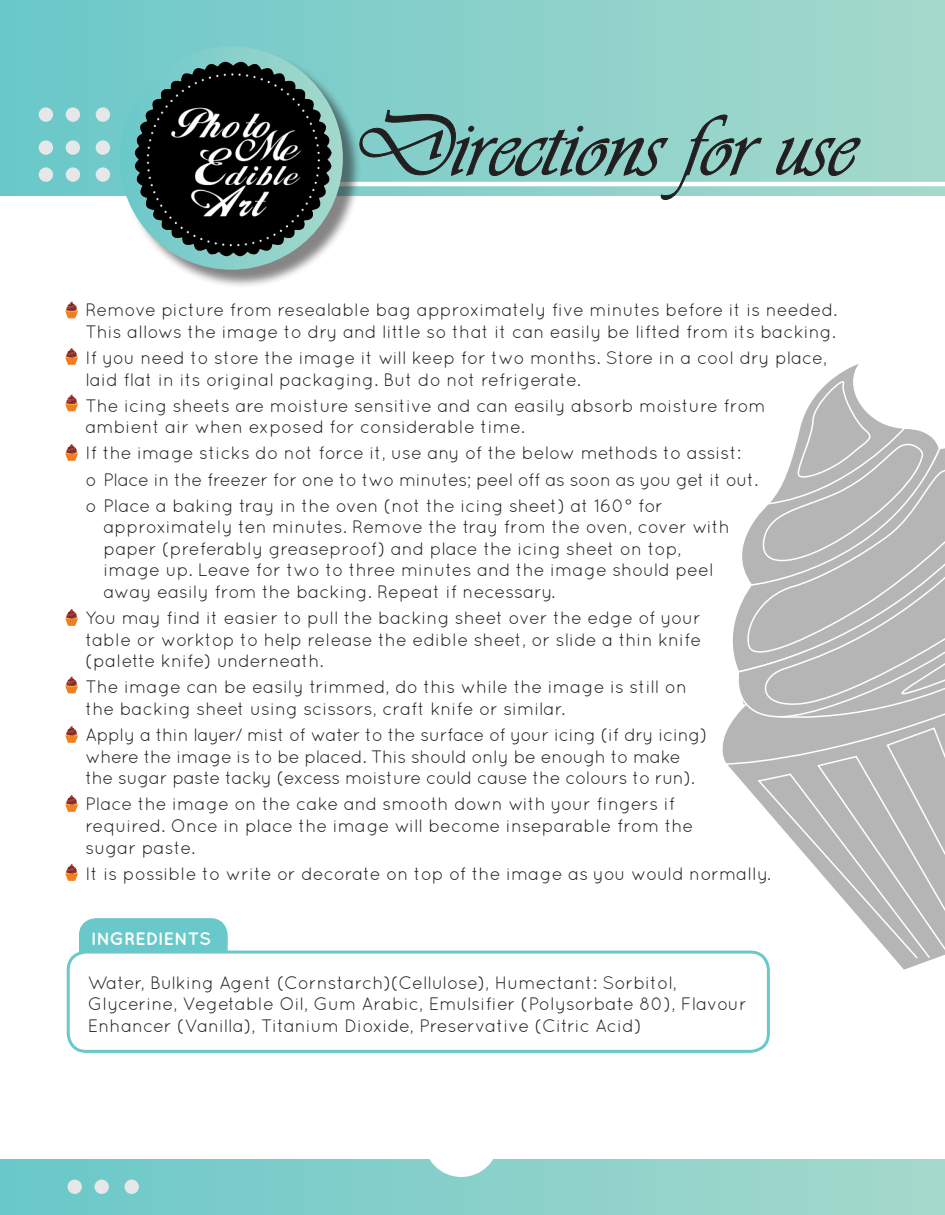
<style>
.page{position:relative;width:945px;height:1215px;background:#fff}
.page>*{position:absolute;margin:0;border:0;box-sizing:border-box;transform-origin:0 0}
.t1{font:90px "Vivaldii";color:#231f20}
.t2{font:18px/21.6px "Quicksand";color:#231f20}
.t3{font:18px/21.6px "Quicksand";letter-spacing:-.02em;color:#231f20;text-align:center}
.t4{font:700 18px "Quicksand";color:#fff}
</style>
<div class="page">
<svg style="left:722px;top:364px;width:223px;height:596px"></svg>
<div style="left:0;top:0;width:945px;height:195px;background:linear-gradient(to right,#6ac8c9,#a6d9cc)"></div>
<div style="left:39px;top:140px;width:14px;height:15px;background:#e6e7e9;border-radius:50%"></div>
<div style="left:39px;top:107px;width:14px;height:15px;background:#e6e7e9;border-radius:50%"></div>
<div style="left:39px;top:167px;width:14px;height:15px;background:#e6e7e9;border-radius:50%"></div>
<div style="left:66px;top:140px;width:14px;height:15px;background:#e6e7e9;border-radius:50%"></div>
<div style="left:66px;top:107px;width:14px;height:15px;background:#e6e7e9;border-radius:50%"></div>
<div style="left:66px;top:167px;width:14px;height:15px;background:#e6e7e9;border-radius:50%"></div>
<div style="left:96px;top:140px;width:14px;height:15px;background:#e6e7e9;border-radius:50%"></div>
<div style="left:96px;top:107px;width:14px;height:15px;background:#e6e7e9;border-radius:50%"></div>
<div style="left:96px;top:167px;width:14px;height:15px;background:#e6e7e9;border-radius:50%"></div>
<div style="left:1px;top:1159px;width:943px;height:55px;background:linear-gradient(to right,#6ac8c9,#a5d9cb)"></div>
<hr style="left:337px;top:182px;width:608px;height:4px;background:#fff">
<div style="left:424px;top:1102px;width:75px;height:75px;background:#fff;border-radius:50%"></div>
<svg style="left:65px;top:301px;width:13px;height:17px"></svg>
<svg style="left:65px;top:348px;width:13px;height:17px"></svg>
<svg style="left:65px;top:394px;width:13px;height:17px"></svg>
<svg style="left:65px;top:444px;width:13px;height:17px"></svg>
<svg style="left:65px;top:609px;width:13px;height:17px"></svg>
<svg style="left:65px;top:676px;width:13px;height:17px"></svg>
<svg style="left:65px;top:726px;width:13px;height:17px"></svg>
<svg style="left:65px;top:795px;width:13px;height:17px"></svg>
<svg style="left:65px;top:864px;width:13px;height:17px"></svg>
<svg style="left:362px;top:110px;width:400px;height:90px;background:#8fc8c2"></svg>
<svg style="left:776px;top:137px;width:85px;height:39px;background:#88b7ad"></svg>
<div style="left:122px;top:49px;width:240px;height:240px;background:#231f20;opacity:.55"></div>
<svg style="left:120px;top:46px;width:223px;height:224px;background:#85cec8"></svg>
<img style="left:134px;top:61px;width:197px;height:195px">
<div style="left:67px;top:1180px;width:15px;height:14px;background:#e6e7e9;border-radius:50%"></div>
<div style="left:95px;top:1180px;width:14px;height:14px;background:#e6e7e9;border-radius:50%"></div>
<div style="left:125px;top:1180px;width:14px;height:14px;background:#e6e7e9;border-radius:50%"></div>
<div style="left:79px;top:918px;width:149px;height:34px;background:#69c8c9"></div>
<div style="left:68px;top:952px;width:700px;height:99px;background:#fff;border-radius:18px"></div>
<div style="left:67px;top:951px;width:703px;height:102px;border:3px solid #69c8c9;border-radius:18px"></div>
<p class="t1" style="left:351px;top:94px;width:505px">Directions for use</p>
<p class="t2" style="left:68px;top:299px;width:771px;text-align:right">• Remove picture from resealable bag approximately five minutes before it is needed.<br>This allows the image to dry and little so that it can easily be lifted from its backing.</p>
<p class="t2" style="left:86px;top:347px;width:743px;text-indent:-18px">• If you need to store the image it will keep for two months. Store in a cool dry place, laid flat in its original packaging. But do not refrigerate.</p>
<p class="t2" style="left:86px;top:394px;width:682px;text-indent:-18px">• The icing sheets are moisture sensitive and can easily absorb moisture from ambient air when exposed for considerable time.</p>
<p class="t2" style="left:68px;top:442px;width:675px">• If the image sticks do not force it, use any of the below methods to assist:</p>
<p class="t3" style="left:86px;top:468px;width:674px">o Place in the freezer for one to two minutes; peel off as soon as you get it out.</p>
<p class="t2" style="left:104px;top:494px;width:628px;text-indent:-18px">o Place a baking tray in the oven (not the icing sheet) at 160° for approximately ten minutes. Remove the tray from the oven, cover with paper (preferably greaseproof) and place the icing sheet on top, image up. Leave for two to three minutes and the image should peel away easily from the backing. Repeat if necessary.</p>
<p class="t2" style="left:86px;top:607px;width:618px;text-align:justify;text-indent:-18px">• You may find it easier to pull the backing sheet over the edge of your table or worktop to help release the edible sheet, or slide a thin knife (palette knife) underneath.</p>
<p class="t2" style="left:86px;top:676px;width:603px;text-indent:-18px">• The image can be easily trimmed, do this while the image is still on the backing sheet using scissors, craft knife or similar.</p>
<p class="t3" style="left:68px;top:724px;width:642px">• Apply a thin layer/ mist of water to the surface of your icing (if dry icing) where the image is to be placed. This should only be enough to make<br>the sugar paste tacky (excess moisture could cause the colours to run).</p>
<p class="t2" style="left:86px;top:793px;width:610px;text-indent:-18px">• Place the image on the cake and smooth down with your fingers if required. Once in place the image will become inseparable from the sugar paste.</p>
<p class="t2" style="left:68px;top:862px;width:705px">• It is possible to write or decorate on top of the image as you would normally.</p>
<p class="t4" style="left:91px;top:928px;width:122px">INGREDIENTS</p>
<p class="t2" style="left:88px;top:971px;width:661px">Water, Bulking Agent (Cornstarch)(Cellulose), Humectant: Sorbitol,<br>Glycerine, Vegetable Oil, Gum Arabic, Emulsifier (Polysorbate 80), Flavour<br>Enhancer (Vanilla), Titanium Dioxide, Preservative (Citric Acid)</p>
</div>
